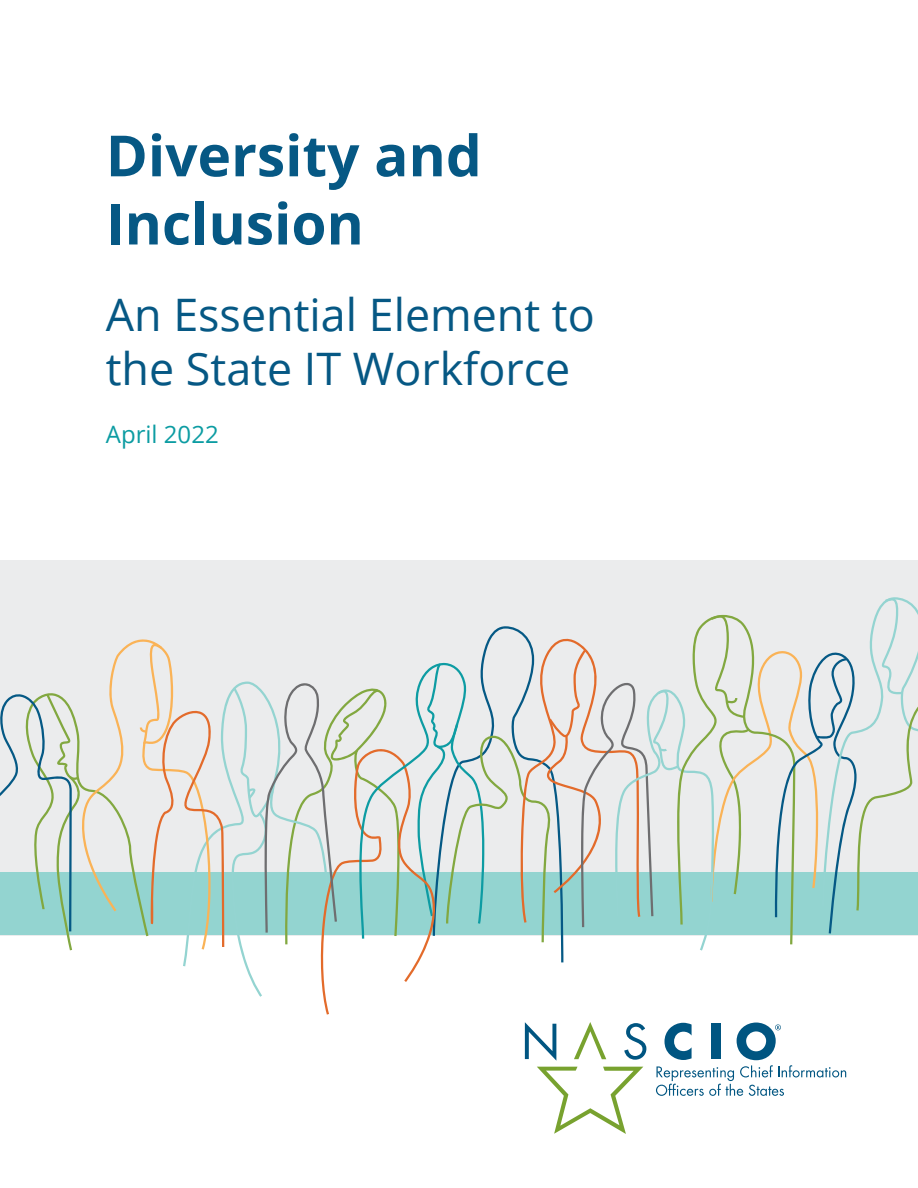
<style>
.page{position:relative;width:918px;height:1188px;background:#fff}
.page>*{position:absolute;margin:0;border:0;box-sizing:border-box;transform-origin:0 0}
.t1{font:700 56.85px/68.2px "Open Sans";color:#065884}
.t2{font:44.85px/53.7px "Open Sans";color:#065884}
.t3{font:24px "Open Sans";color:#0c9ca2}
</style>
<div class="page">
<div style="left:0;top:560px;width:918px;height:375px;background:#ebeced"></div>
<svg style="left:574px;top:1022px;width:32px;height:37px"></svg>
<svg style="left:537px;top:1067px;width:106px;height:67px"></svg>
<svg style="left:525px;top:1022px;width:31px;height:38px"></svg>
<svg style="left:624px;top:1023px;width:22px;height:37px"></svg>
<svg style="left:656px;top:1023px;width:190px;height:73px"></svg>
<svg style="left:0;top:597px;width:918px;height:418px"></svg>
<h1 class="t1" style="left:106px;top:120px;width:377px">Diversity and<br>Inclusion</h1>
<p class="t2" style="left:106px;top:287px;width:490px">An Essential Element to the State IT Workforce</p>
<p class="t3" style="left:106px;top:418px;width:114px">April 2022</p>
</div>
